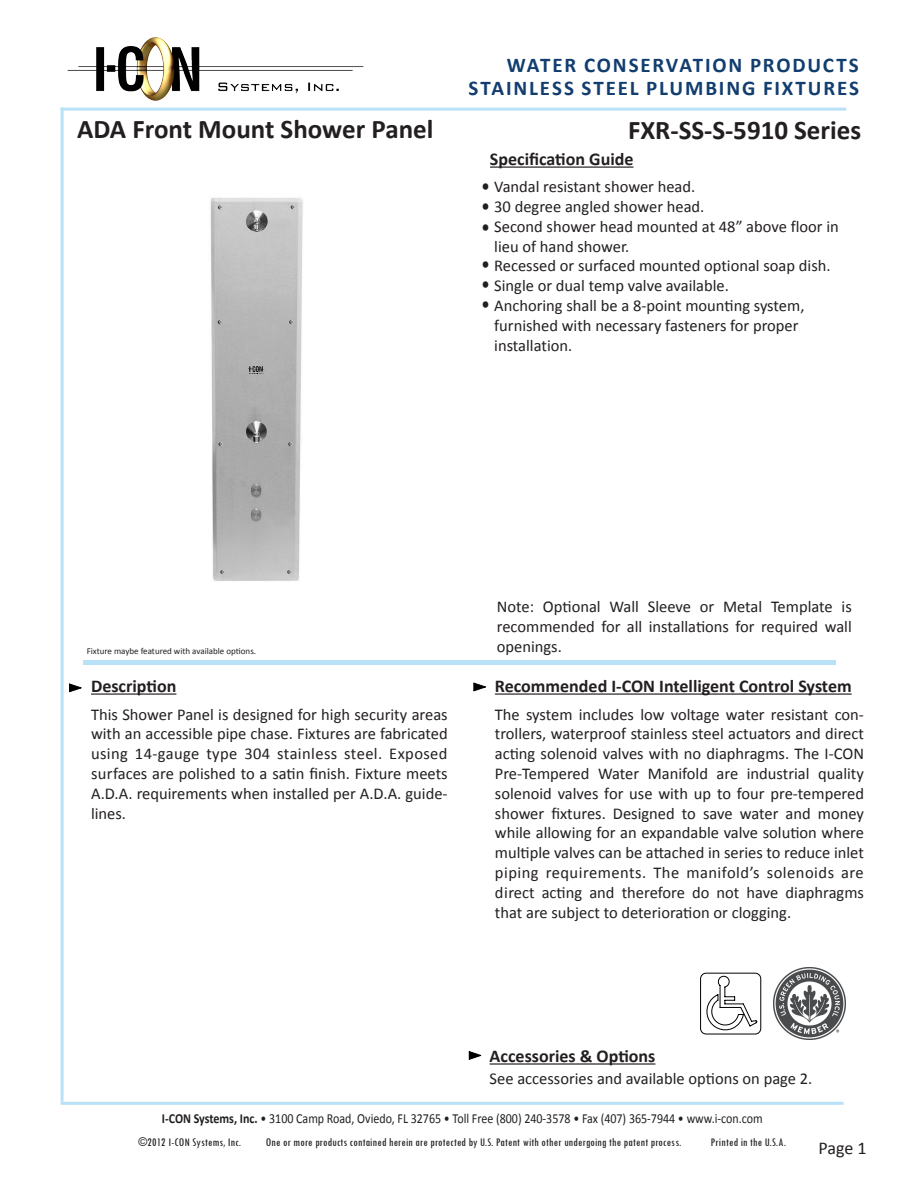
<style>
.page{position:relative;width:918px;height:1188px;background:#fff}
.page>*{position:absolute;margin:0;border:0;box-sizing:border-box;transform-origin:0 0}
.t1{font:700 27px "Calibri";color:#231f20}
.t2{font:700 21px "Calibri";letter-spacing:.085em;color:#113d6f}
.t3{font:20.7px "Calibri";color:#231f20;scale:.87 1}
.t4{font:700 18px "Calibri";color:#231f20}
.t5{font:18px "Calibri";color:#231f20}
.Body_Text{font:16.5px/19.8px "Calibri";color:#231f20;text-align:justify}
.t6{font:13.8px "Calibri";color:#231f20;scale:.87 1}
.t7{font:condensed 12px "Tw Cen";letter-spacing:.02em;color:#231f20}
.t8{font:9px "Calibri";color:#231f20}
.s1{font-weight:700}
</style>
<div class="page">
<hr style="left:61px;top:1102px;width:783px;height:3px;background:#b9e1f7">
<hr style="left:61px;top:108px;width:785px;height:3px;background:#b9e1f7">
<hr style="left:61px;top:108px;width:3px;height:994px;background:#b9e1f7">
<svg style="left:700px;top:972px;width:62px;height:63px"></svg>
<hr style="left:490px;top:167px;width:144px;height:1px;background:#231f20">
<hr style="left:490px;top:1063px;width:165px;height:2px;background:#231f20">
<svg style="left:468px;top:1051px;width:14px;height:9px"></svg>
<img style="left:67px;top:37px;width:297px;height:64px">
<hr style="left:91px;top:693px;width:85px;height:2px;background:#231f20">
<svg style="left:69px;top:683px;width:13px;height:10px"></svg>
<div style="left:84px;top:660px;width:752px;height:5px;background:#b9e1f7"></div>
<hr style="left:495px;top:693px;width:357px;height:2px;background:#231f20">
<svg style="left:473px;top:682px;width:13px;height:10px"></svg>
<img style="left:773px;top:968px;width:72px;height:71px">
<img style="left:210px;top:198px;width:93px;height:383px">
<p class="t2" style="left:507px;top:52px;width:354px">WATER CONSERVATION PRODUCTS</p>
<p class="t2" style="left:469px;top:74px;width:392px">STAINLESS STEEL PLUMBING FIXTURES</p>
<p class="t1" style="left:77px;top:111px;width:358px">ADA Front Mount Shower Panel</p>
<p class="t1" style="left:628px;top:113px;width:234px">FXR-SS-S-5910 Series</p>
<p class="t4" style="left:490px;top:148px;width:145px">Specification Guide</p>
<p class="t8" style="left:87px;top:646px;width:171px">Fixture maybe featured with available options.</p>
<p class="Body_Text" style="left:494px;top:177px;width:203px">Vandal resistant shower head.</p>
<p class="Body_Text" style="left:494px;top:197px;width:212px">30 degree angled shower head.</p>
<p class="Body_Text" style="left:494px;top:217px;width:346px">Second shower head mounted at 48” above floor in lieu of hand shower.</p>
<p class="Body_Text" style="left:494px;top:256px;width:338px">Recessed or surfaced mounted optional soap dish.</p>
<p class="Body_Text" style="left:494px;top:276px;width:236px">Single or dual temp valve available.</p>
<p class="Body_Text" style="left:494px;top:296px;width:312px">Anchoring shall be a 8-point mounting system,</p>
<p class="Body_Text" style="left:494px;top:316px;width:306px">furnished with necessary fasteners for proper</p>
<p class="Body_Text" style="left:494px;top:335px;width:80px">installation.</p>
<p class="t3" style="left:481px;top:173px;width:12px">•</p>
<p class="t3" style="left:481px;top:194px;width:12px">•</p>
<p class="t3" style="left:481px;top:214px;width:12px">•</p>
<p class="t3" style="left:481px;top:251px;width:12px">•</p>
<p class="t3" style="left:481px;top:271px;width:12px">•</p>
<p class="t3" style="left:481px;top:291px;width:12px">•</p>
<p class="Body_Text" style="left:497px;top:597px;width:356px">Note: Optional Wall Sleeve or Metal Template is recommended for all installations for required wall openings.</p>
<p class="t4" style="left:91px;top:675px;width:87px">Description</p>
<p class="t4" style="left:495px;top:675px;width:358px">Recommended I-CON Intelligent Control System</p>
<p class="Body_Text" style="left:495px;top:704px;width:371px">The system includes low voltage water resistant con&shy;trollers, waterproof stainless steel actuators and direct acting solenoid valves with no diaphragms. The I-CON Pre-Tempered Water Manifold are industrial quality solenoid valves for use with up to four pre-tempered shower fixtures. Designed to save water and money while allowing for an expandable valve solution where multiple valves can be attached in series to reduce inlet piping requirements. The manifold’s solenoids are direct acting and therefore do not have diaphragms that are subject to deterioration or clogging.</p>
<p class="Body_Text" style="left:91px;top:704px;width:358px">This Shower Panel is designed for high security areas with an accessible pipe chase. Fixtures are fabricated using 14-gauge type 304 stainless steel. Exposed surfaces are polished to a satin finish. Fixture meets A.D.A. requirements when installed per A.D.A. guide&shy;lines.</p>
<p class="t4" style="left:490px;top:1044px;width:167px">Accessories &amp; Options</p>
<p class="Body_Text" style="left:490px;top:1069px;width:324px">See accessories and available options on page 2.</p>
<p class="t6" style="left:162px;top:1110px;width:692px"><span class="s1">I-CON Systems, Inc.</span> • 3100 Camp Road, Oviedo, FL 32765 • Toll Free (800) 240-3578 • Fax (407) 365-7944 • www.i-con.com</p>
<p class="t7" style="left:138px;top:1135px;width:104px">©2012 I-CON Systems, Inc.</p>
<p class="t7" style="left:266px;top:1135px;width:417px">One or more products contained herein are protected by U.S. Patent with other undergoing the patent process.</p>
<p class="t7" style="left:711px;top:1135px;width:77px">Printed in the U.S.A.</p>
<p class="t5" style="left:819px;top:1137px;width:50px">Page 1</p>
</div>
